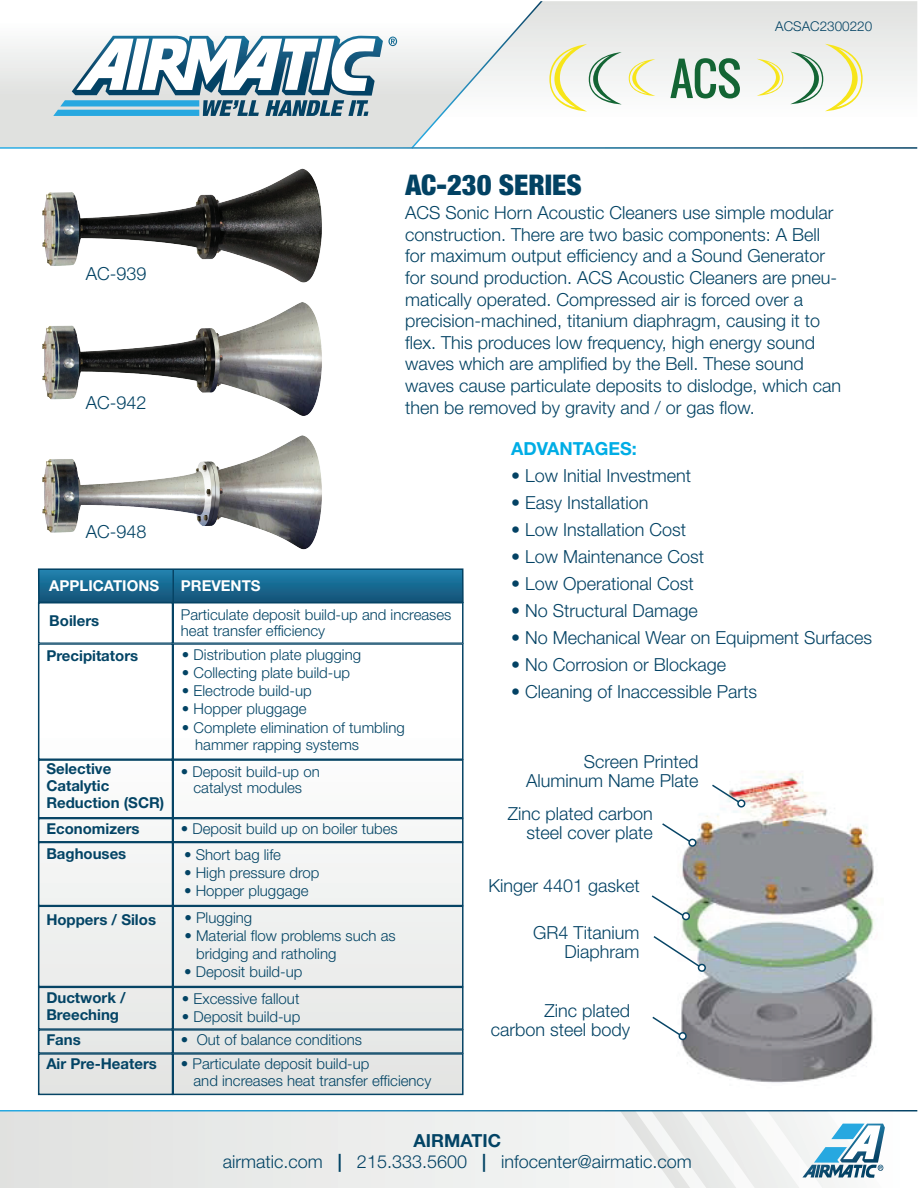
<style>
.page{position:relative;width:918px;height:1188px;background:#fff}
.page>*{position:absolute;margin:0;border:0;box-sizing:border-box;transform-origin:0 0}
.t1{font:900 condensed 28.5px "Helvetica Neue";color:#024263}
.t2{font:300 18px/21.6px "Helvetica Neue";color:#024263}
.t3{font:300 18px/19.2px "Helvetica Neue";color:#034264;text-align:right}
.t4{font:300 18px "Helvetica Neue";color:#034465}
.t5{font:700 18px "Helvetica Neue LT Std";color:#00ade5}
.t6{font:700 18px "Helvetica Neue LT Std";color:#034465}
.t7{font:300 15px/16.5px "Helvetica Neue";color:#034465}
.t8{font:700 15px/17.2px "Helvetica Neue LT Std";color:#034465}
.t9{font:700 15px "Helvetica Neue LT Std";color:#fff}
.t10{font:300 13.5px "Helvetica Neue";color:#024263}
.s1{font-family:"Helvetica Neue LT Std";font-weight:700}
.s2{color:#034264}
</style>
<div class="page">
<svg style="left:543px;top:1px;width:374px;height:111px"></svg>
<svg style="left:0;top:35px;width:411px;height:112px;background:#e2e3e2"></svg>
<svg style="left:53px;top:36px;width:344px;height:80px"></svg>
<svg style="left:411px;top:1px;width:132px;height:146px"></svg>
<div style="left:0;top:1110px;width:917px;height:78px;background:#ebebea"></div>
<svg style="left:620px;top:1111px;width:265px;height:77px"></svg>
<hr style="left:0;top:1110px;width:917px;height:1px;background:#fff">
<svg style="left:670px;top:58px;width:70px;height:40px"></svg>
<svg style="left:629px;top:59px;width:26px;height:37px"></svg>
<svg style="left:549px;top:44px;width:73px;height:67px"></svg>
<svg style="left:757px;top:59px;width:26px;height:37px"></svg>
<svg style="left:790px;top:44px;width:73px;height:67px"></svg>
<img style="left:42px;top:168px;width:280px;height:382px">
<img style="left:680px;top:771px;width:194px;height:312px">
<svg style="left:710px;top:783px;width:32px;height:22px"></svg>
<div style="left:738px;top:800px;width:7px;height:7px;background:#fff;border-radius:50%"></div>
<div style="left:737px;top:799px;width:8px;height:9px;border:2px solid #074566;border-radius:50%"></div>
<svg style="left:662px;top:822px;width:31px;height:22px"></svg>
<div style="left:689px;top:839px;width:7px;height:7px;background:#fff;border-radius:50%"></div>
<div style="left:688px;top:838px;width:9px;height:9px;border:2px solid #074566;border-radius:50%"></div>
<svg style="left:651px;top:894px;width:40px;height:26px"></svg>
<svg style="left:653px;top:935px;width:49px;height:34px"></svg>
<div style="left:699px;top:964px;width:6px;height:7px;background:#fff;border-radius:50%"></div>
<div style="left:698px;top:964px;width:8px;height:8px;border:2px solid #074566;border-radius:50%"></div>
<svg style="left:652px;top:1015px;width:31px;height:20px"></svg>
<div style="left:679px;top:1033px;width:7px;height:7px;background:#fff;border-radius:50%"></div>
<div style="left:678px;top:1032px;width:9px;height:8px;border:2px solid #074566;border-radius:50%"></div>
<svg style="left:37px;top:568px;width:427px;height:36px;background:#1b6a91"></svg>
<div style="left:38px;top:602px;width:135px;height:42px;border:2px solid #064465"></div>
<div style="left:172px;top:602px;width:292px;height:42px;border:2px solid #064465"></div>
<div style="left:38px;top:643px;width:135px;height:117px;border:2px solid #064465"></div>
<div style="left:172px;top:643px;width:292px;height:117px;border:2px solid #064465"></div>
<div style="left:39px;top:760px;width:134px;height:58px;background:#fafafa"></div>
<div style="left:38px;top:759px;width:135px;height:60px;border:2px solid #064465"></div>
<div style="left:173px;top:760px;width:290px;height:58px;background:#fafafa"></div>
<div style="left:172px;top:759px;width:292px;height:60px;border:2px solid #064465"></div>
<div style="left:39px;top:819px;width:134px;height:23px;background:#f6f7f6"></div>
<div style="left:38px;top:818px;width:135px;height:25px;border:2px solid #064465"></div>
<div style="left:173px;top:819px;width:290px;height:23px;background:#f6f7f6"></div>
<div style="left:172px;top:818px;width:292px;height:25px;border:2px solid #064465"></div>
<div style="left:39px;top:843px;width:134px;height:63px;background:#f3f4f3"></div>
<div style="left:38px;top:842px;width:135px;height:64px;border:2px solid #064465"></div>
<div style="left:173px;top:843px;width:290px;height:63px;background:#f3f4f3"></div>
<div style="left:172px;top:842px;width:292px;height:64px;border:2px solid #064465"></div>
<div style="left:39px;top:906px;width:134px;height:81px;background:#edeeee"></div>
<div style="left:38px;top:906px;width:135px;height:81px;border:2px solid #064465"></div>
<div style="left:173px;top:906px;width:290px;height:81px;background:#edeeee"></div>
<div style="left:172px;top:906px;width:292px;height:81px;border:2px solid #064465"></div>
<div style="left:39px;top:987px;width:134px;height:42px;background:#e9ebe9"></div>
<div style="left:38px;top:987px;width:135px;height:43px;border:2px solid #064465"></div>
<div style="left:173px;top:987px;width:290px;height:42px;background:#e9ebe9"></div>
<div style="left:172px;top:987px;width:292px;height:43px;border:2px solid #064465"></div>
<div style="left:39px;top:1030px;width:134px;height:23px;background:#e6e8e7"></div>
<div style="left:38px;top:1029px;width:135px;height:25px;border:2px solid #064465"></div>
<div style="left:173px;top:1030px;width:290px;height:23px;background:#e6e8e7"></div>
<div style="left:172px;top:1029px;width:292px;height:25px;border:2px solid #064465"></div>
<div style="left:39px;top:1054px;width:134px;height:40px;background:#e4e5e3"></div>
<div style="left:38px;top:1053px;width:135px;height:42px;border:2px solid #064465"></div>
<div style="left:173px;top:1054px;width:290px;height:40px;background:#e4e5e3"></div>
<div style="left:172px;top:1053px;width:292px;height:42px;border:2px solid #064465"></div>
<hr style="left:172px;top:569px;width:2px;height:38px;background:#064465">
<p class="t2" style="left:86px;top:262px;width:62px">AC-939</p>
<p class="t2" style="left:86px;top:391px;width:62px">AC-942</p>
<h1 class="t1" style="left:405px;top:167px;width:178px">AC-230 SERIES</h1>
<p class="t10" style="left:775px;top:18px;width:99px">ACSAC2300220</p>
<p class="t2" style="left:405px;top:202px;width:438px">ACS Sonic Horn Acoustic Cleaners use simple modular construction. There are two basic components: A Bell for maximum output efficiency and a Sound Generator for sound production. ACS Acoustic Cleaners are pneu&shy;matically operated. Compressed air is forced over a precision-machined, titanium diaphragm, causing it to flex. This produces low frequency, high energy sound waves which are amplified by the Bell. These sound waves cause particulate deposits to dislodge, which can then be removed by gravity and / or gas flow.</p>
<p class="t2" style="left:86px;top:520px;width:62px">AC-948</p>
<p class="t9" style="left:49px;top:577px;width:111px">APPLICATIONS</p>
<p class="t9" style="left:181px;top:577px;width:81px">PREVENTS</p>
<p class="t8" style="left:49px;top:612px;width:51px">Boilers</p>
<p class="t7" style="left:181px;top:606px;width:272px">Particulate deposit build-up and increases heat transfer efficiency</p>
<p class="t8" style="left:46px;top:647px;width:93px">Precipitators</p>
<p class="t7" style="left:182px;top:646px;width:181px">• Distribution plate plugging</p>
<p class="t7" style="left:182px;top:664px;width:170px">• Collecting plate build-up</p>
<p class="t7" style="left:182px;top:682px;width:131px">• Electrode build-up</p>
<p class="t7" style="left:182px;top:700px;width:126px">• Hopper pluggage</p>
<p class="t7" style="left:195px;top:718px;width:211px;line-height:17.2px;text-indent:-13px">• Complete elimination of tumbling hammer rapping systems</p>
<p class="t8" style="left:46px;top:760px;width:120px">Selective<br>Catalytic<br>Reduction (SCR)</p>
<p class="t7" style="left:181px;top:763px;width:140px;text-align:center">• Deposit build-up on catalyst modules</p>
<p class="t8" style="left:46px;top:820px;width:95px">Economizers</p>
<p class="t7" style="left:181px;top:820px;width:218px">• Deposit build up on boiler tubes</p>
<p class="t8" style="left:46px;top:845px;width:82px">Baghouses</p>
<p class="t7" style="left:184px;top:846px;width:98px">• Short bag life</p>
<p class="t7" style="left:184px;top:864px;width:137px">• High pressure drop</p>
<p class="t7" style="left:184px;top:882px;width:126px">• Hopper pluggage</p>
<p class="t8" style="left:46px;top:910px;width:111px">Hoppers / Silos</p>
<p class="t7" style="left:184px;top:910px;width:69px">• Plugging</p>
<p class="t7" style="left:196px;top:927px;width:201px;line-height:17.4px;text-indent:-12px">• Material flow problems such as bridging and ratholing</p>
<p class="t7" style="left:184px;top:963px;width:120px">• Deposit build-up</p>
<p class="t8" style="left:46px;top:988px;width:81px">Ductwork /<br>Breeching</p>
<p class="t7" style="left:182px;top:990px;width:119px">• Excessive fallout</p>
<p class="t7" style="left:182px;top:1008px;width:120px">• Deposit build-up</p>
<p class="t8" style="left:46px;top:1031px;width:36px">Fans</p>
<p class="t7" style="left:181px;top:1031px;width:183px">• Out of balance conditions</p>
<p class="t8" style="left:46px;top:1055px;width:112px">Air Pre-Heaters</p>
<p class="t7" style="left:193px;top:1055px;width:239px;line-height:17.2px;text-indent:-13px">• Particulate deposit build-up<br>and increases heat transfer efficiency</p>
<p class="t5" style="left:511px;top:438px;width:127px">ADVANTAGES:</p>
<p class="t3" style="left:511px;top:466px;width:181px">• Low Initial Investment</p>
<p class="t3" style="left:511px;top:493px;width:139px">• Easy Installation</p>
<p class="t3" style="left:511px;top:520px;width:177px">• Low Installation Cost</p>
<p class="t3" style="left:511px;top:547px;width:195px">• Low Maintenance Cost</p>
<p class="t3" style="left:511px;top:574px;width:184px">• Low Operational Cost</p>
<p class="t3" style="left:511px;top:601px;width:188px">• No Structural Damage</p>
<p class="t3" style="left:511px;top:628px;width:363px">• No Mechanical Wear on Equipment Surfaces</p>
<p class="t3" style="left:511px;top:655px;width:217px">• No Corrosion or Blockage</p>
<p class="t3" style="left:511px;top:682px;width:248px">• Cleaning of Inaccessible Parts</p>
<p class="t3" style="left:526px;top:752px;width:174px">Screen Printed<br>Aluminum Name Plate</p>
<p class="t3" style="left:508px;top:803px;width:147px">Zinc plated carbon steel cover plate</p>
<p class="t3" style="left:488px;top:876px;width:153px">Kinger 4401 gasket</p>
<p class="t3" style="left:533px;top:922px;width:108px">GR4 Titanium<br>Diaphram</p>
<p class="t3" style="left:491px;top:1001px;width:141px">Zinc plated carbon steel body</p>
<p class="t6" style="left:414px;top:1129px;width:89px">AIRMATIC</p>
<p class="t4" style="left:223px;top:1151px;width:470px">airmatic.com <span class="s1">|</span> <span class="s2">215.333.5600</span> <span class="s1">|</span> infocenter@airmatic.com</p>
</div>
